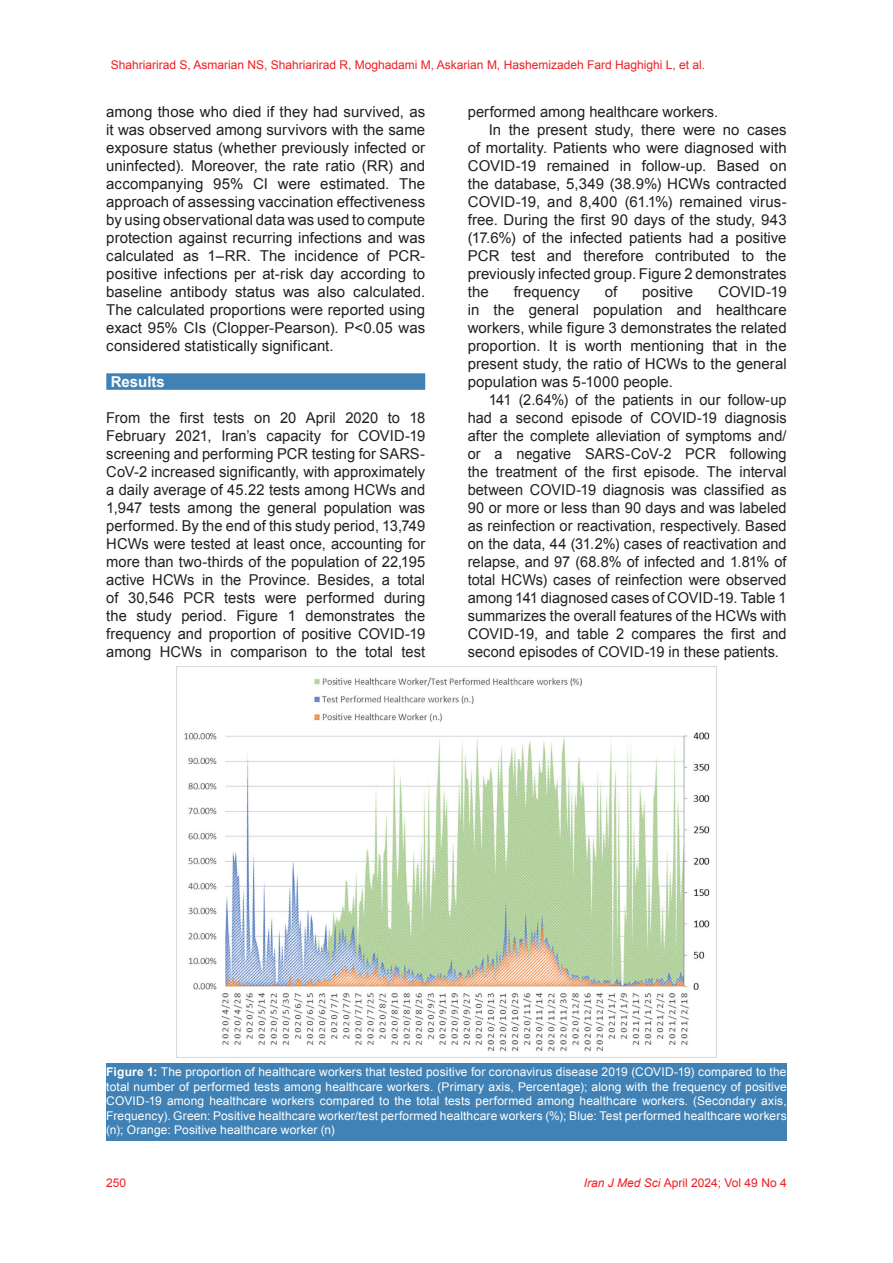
<style>
.page{position:relative;width:893px;height:1263px;background:#fff}
.page>*{position:absolute;margin:0;border:0;box-sizing:border-box;transform-origin:0 0}
.t1{font:15px/18px "Arial";letter-spacing:.005em;color:#231f20;text-align:justify}
.t2{font:700 15px "Arial";color:#fff}
.t3{font:12px/14.4px "Arial";letter-spacing:.01em;color:#fff;text-align:justify}
.t4{font:12px "Arial";color:#ee1d23}
.s1{font-weight:700}
.s2{font-style:italic}
</style>
<div class="page">
<div style="left:106px;top:373px;width:319px;height:17px;background:#4082b5"></div>
<div style="left:106px;top:1063px;width:681px;height:78px;background:#4082b5"></div>
<img style="left:176px;top:667px;width:534px;height:390px">
<p class="t4" style="left:111px;top:57px;width:596px">Shahriarirad S, Asmarian NS, Shahriarirad R, Moghadami M, Askarian M, Hashemizadeh Fard Haghighi L, et al.</p>
<p class="t1" style="left:106px;top:103px;width:320px">among those who died if they had survived, as it was observed among survivors with the same exposure status (whether previously infected or uninfected). Moreover, the rate ratio (RR) and accompanying 95% CI were estimated. The approach of assessing vaccination effectiveness by using observational data was used to compute protection against recurring infections and was calculated as 1–RR. The incidence of PCR&shy;positive infections per at-risk day according to baseline antibody status was also calculated.<br>The calculated proportions were reported using exact 95% CIs (Clopper-Pearson). P&lt;0.05 was considered statistically significant.</p>
<p class="t2" style="left:111px;top:371px;width:56px">Results</p>
<p class="t1" style="left:106px;top:409px;width:320px">From the first tests on 20 April 2020 to 18<br>February 2021, Iran’s capacity for COVID-19 screening and performing PCR testing for SARS-CoV-2 increased significantly, with approximately a daily average of 45.22 tests among HCWs and 1,947 tests among the general population was performed. By the end of this study period, 13,749<br>HCWs were tested at least once, accounting for more than two-thirds of the population of 22,195 active HCWs in the Province. Besides, a total of 30,546 PCR tests were performed during the study period. Figure 1 demonstrates the frequency and proportion of positive COVID-19 among HCWs in comparison to the total test</p>
<p class="t1" style="left:468px;top:103px;width:252px">performed among healthcare workers.</p>
<p class="t1" style="left:489px;top:121px;width:299px">In the present study, there were no cases</p>
<p class="t1" style="left:468px;top:139px;width:320px">of mortality. Patients who were diagnosed with</p>
<p class="t1" style="left:468px;top:157px;width:320px">COVID-19 remained in follow-up. Based on</p>
<p class="t1" style="left:468px;top:175px;width:320px">the database, 5,349 (38.9%) HCWs contracted</p>
<p class="t1" style="left:468px;top:193px;width:320px">COVID-19, and 8,400 (61.1%) remained virus-</p>
<p class="t1" style="left:468px;top:211px;width:320px">free. During the first 90 days of the study, 943</p>
<p class="t1" style="left:468px;top:229px;width:320px">(17.6%) of the infected patients had a positive</p>
<p class="t1" style="left:468px;top:247px;width:320px">PCR test and therefore contributed to the</p>
<p class="t1" style="left:468px;top:265px;width:320px">previously infected group. Figure 2 demonstrates</p>
<p class="t1" style="left:468px;top:283px;width:22px">the</p>
<p class="t1" style="left:514px;top:283px;width:68px">frequency</p>
<p class="t1" style="left:605px;top:283px;width:14px">of</p>
<p class="t1" style="left:642px;top:283px;width:53px">positive</p>
<p class="t1" style="left:468px;top:283px;width:320px;text-indent:250px">COVID-19 in the general population and healthcare workers, while figure 3 demonstrates the related proportion. It is worth mentioning that in the present study, the ratio of HCWs to the general population was 5-1000 people.</p>
<p class="t1" style="left:468px;top:391px;width:320px;text-indent:21px">141 (2.64%) of the patients in our follow-up had a second episode of COVID-19 diagnosis after the complete alleviation of symptoms and/ or a negative SARS-CoV-2 PCR following the treatment of the first episode. The interval between COVID-19 diagnosis was classified as 90 or more or less than 90 days and was labeled as reinfection or reactivation, respectively. Based on the data, 44 (31.2%) cases of reactivation and relapse, and 97 (68.8% of infected and 1.81% of total HCWs) cases of reinfection were observed among 141 diagnosed cases of COVID-19. Table 1 summarizes the overall features of the HCWs with COVID-19, and table 2 compares the first and second episodes of COVID-19 in these patients.</p>
<p class="t3" style="left:106px;top:1065px;width:682px"><span class="s1">Figure 1:</span> The proportion of healthcare workers that tested positive for coronavirus disease 2019 (COVID-19) compared to the total number of performed tests among healthcare workers. (Primary axis, Percentage); along with the frequency of positive COVID-19 among healthcare workers compared to the total tests performed among healthcare workers. (Secondary axis, Frequency). Green: Positive healthcare worker/test performed healthcare workers (%); Blue: Test performed healthcare workers (n); Orange: Positive healthcare worker (n)</p>
<p class="t4" style="left:106px;top:1175px;width:22px">250</p>
<p class="t4" style="left:584px;top:1175px;width:204px"><span class="s2">Iran J Med Sci</span> April 2024; Vol 49 No 4</p>
</div>
